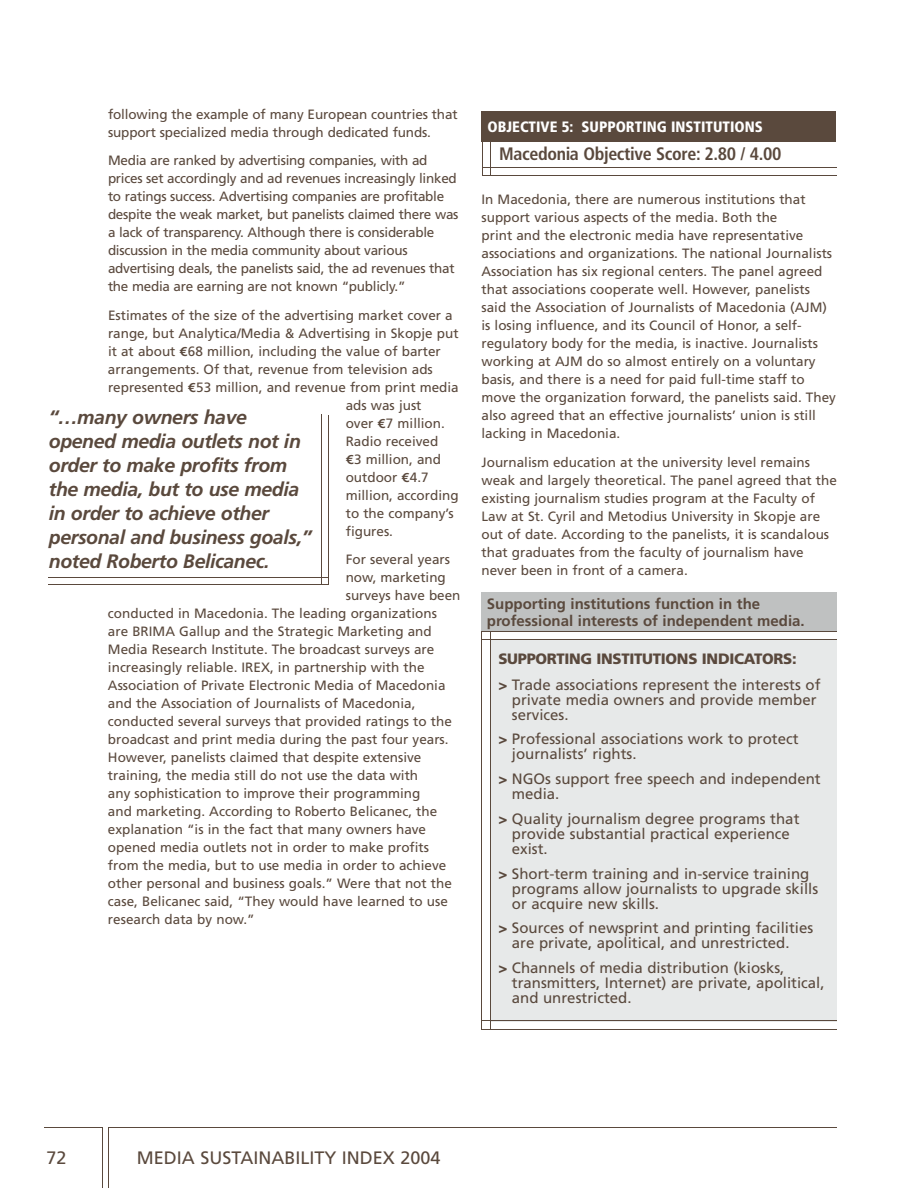
<style>
.page{position:relative;width:918px;height:1188px;background:#fff}
.page>*{position:absolute;margin:0;border:0;box-sizing:border-box;transform-origin:0 0}
.t1{font:italic 700 19.5px/24px "Frutiger";letter-spacing:-.02em;color:#5a493d}
.t2{font:700 condensed 18px "Frutiger";letter-spacing:-.02em;color:#5a493d}
.t3{font:18px "Frutiger";color:#5a493d}
.t4{font:15px/15px "Frutiger";color:#5a493d}
.t5{font:700 15px/16.5px "Frutiger";color:#5a493d}
.t6{font:900 condensed 15px "Frutiger";color:#fff}
.t7{font:13.5px/18px "Frutiger";color:#5a493d}
.t8{font:13.5px/18px "Frutiger";letter-spacing:-.02em;color:#5a493d}
.s1{font-family:"Euro Sans ITC";font-weight:700}
.s2{font-weight:900}
</style>
<div class="page">
<hr style="left:44px;top:1127px;width:59px;height:1px;background:#5a493d">
<hr style="left:109px;top:1127px;width:728px;height:1px;background:#5a493d">
<hr style="left:109px;top:1127px;width:1px;height:61px;background:#5a493d">
<hr style="left:102px;top:1127px;width:1px;height:61px;background:#5a493d">
<hr style="left:483px;top:167px;width:354px;height:1px;background:#5a493d">
<hr style="left:483px;top:175px;width:354px;height:1px;background:#5a493d">
<hr style="left:490px;top:139px;width:1px;height:36px;background:#5a493d">
<hr style="left:482px;top:139px;width:1px;height:36px;background:#5a493d">
<div style="left:482px;top:111px;width:354px;height:31px;background:#5a493d"></div>
<div style="left:490px;top:640px;width:347px;height:381px;background:#e7e9e9"></div>
<div style="left:482px;top:592px;width:355px;height:39px;background:#bfc1c1"></div>
<hr style="left:482px;top:631px;width:355px;height:1px;background:#5a493d">
<hr style="left:482px;top:639px;width:355px;height:1px;background:#5a493d">
<hr style="left:482px;top:1021px;width:355px;height:1px;background:#5a493d">
<hr style="left:482px;top:1029px;width:355px;height:1px;background:#5a493d">
<hr style="left:490px;top:632px;width:1px;height:397px;background:#5a493d">
<hr style="left:482px;top:632px;width:1px;height:397px;background:#5a493d">
<hr style="left:321px;top:415px;width:1px;height:169px;background:#5a493d">
<hr style="left:328px;top:415px;width:1px;height:169px;background:#5a493d">
<hr style="left:48px;top:577px;width:280px;height:1px;background:#5a493d">
<hr style="left:48px;top:584px;width:281px;height:1px;background:#5a493d">
<p class="t7" style="left:108px;top:105px;width:351px">following the example of many European countries that support specialized media through dedicated funds.</p>
<p class="t8" style="left:108px;top:151px;width:352px">Media are ranked by advertising companies, with ad prices set accordingly and ad revenues increasingly linked to ratings success. Advertising companies are profitable despite the weak market, but panelists claimed there was a lack of transparency. Although there is considerable discussion in the media community about various advertising deals, the panelists said, the ad revenues that the media are earning are not known “publicly.”</p>
<p class="t7" style="left:108px;top:306px;width:346px">Estimates of the size of the advertising market cover a</p>
<p class="t7" style="left:108px;top:324px;width:352px">range, but Analytica/Media &amp; Advertising in Skopje put</p>
<p class="t7" style="left:108px;top:342px;width:334px">it at about <span class="s1">E</span>68 million, including the value of barter</p>
<p class="t7" style="left:108px;top:360px;width:326px">arrangements. Of that, revenue from television ads</p>
<p class="t7" style="left:108px;top:378px;width:352px">represented <span class="s1">E</span>53 million, and revenue from print media</p>
<p class="t7" style="left:346px;top:396px;width:77px">ads was just</p>
<p class="t7" style="left:346px;top:414px;width:101px">over <span class="s1">E</span>7 million.</p>
<p class="t7" style="left:346px;top:432px;width:94px">Radio received</p>
<p class="t7" style="left:346px;top:450px;width:97px"><span class="s1">E</span>3 million, and</p>
<p class="t7" style="left:346px;top:468px;width:84px">outdoor <span class="s1">E</span>4.7</p>
<p class="t7" style="left:346px;top:486px;width:114px">million, according</p>
<p class="t7" style="left:346px;top:504px;width:110px">to the company’s</p>
<p class="t7" style="left:346px;top:522px;width:49px">figures.</p>
<p class="t7" style="left:346px;top:550px;width:106px">For several years</p>
<p class="t7" style="left:346px;top:568px;width:102px">now, marketing</p>
<p class="t7" style="left:346px;top:586px;width:116px">surveys have been</p>
<p class="t7" style="left:108px;top:604px;width:330px">conducted in Macedonia. The leading organizations</p>
<p class="t7" style="left:108px;top:622px;width:325px">are BRIMA Gallup and the Strategic Marketing and</p>
<p class="t7" style="left:108px;top:640px;width:328px">Media Research Institute. The broadcast surveys are</p>
<p class="t7" style="left:108px;top:658px;width:318px">increasingly reliable. IREX, in partnership with the</p>
<p class="t7" style="left:108px;top:676px;width:339px">Association of Private Electronic Media of Macedonia</p>
<p class="t7" style="left:108px;top:694px;width:309px">and the Association of Journalists of Macedonia,</p>
<p class="t7" style="left:108px;top:712px;width:345px">conducted several surveys that provided ratings to the</p>
<p class="t7" style="left:108px;top:730px;width:342px">broadcast and print media during the past four years.</p>
<p class="t7" style="left:108px;top:748px;width:315px">However, panelists claimed that despite extensive</p>
<p class="t7" style="left:108px;top:766px;width:312px">training, the media still do not use the data with</p>
<p class="t7" style="left:108px;top:784px;width:314px">any sophistication to improve their programming</p>
<p class="t7" style="left:108px;top:802px;width:331px">and marketing. According to Roberto Belicanec, the</p>
<p class="t7" style="left:108px;top:820px;width:320px">explanation “is in the fact that many owners have</p>
<p class="t7" style="left:108px;top:838px;width:323px">opened media outlets not in order to make profits</p>
<p class="t7" style="left:108px;top:856px;width:340px">from the media, but to use media in order to achieve</p>
<p class="t7" style="left:108px;top:874px;width:345px">other personal and business goals.” Were that not the</p>
<p class="t7" style="left:108px;top:892px;width:341px">case, Belicanec said, “They would have learned to use</p>
<p class="t7" style="left:108px;top:910px;width:148px">research data by now.”</p>
<h1 class="t1" style="left:49px;top:405px;width:264px">“…many owners have opened media outlets not in order to make profits from the media, but to use media in order to achieve other personal and business goals,” noted Roberto Belicanec.</h1>
<p class="t6" style="left:488px;top:118px;width:277px">OBJECTIVE 5: SUPPORTING INSTITUTIONS</p>
<h2 class="t2" style="left:499px;top:143px;width:284px">Macedonia Objective Score: 2.80 / 4.00</h2>
<p class="t7" style="left:482px;top:190px;width:356px">In Macedonia, there are numerous institutions that support various aspects of the media. Both the<br>print and the electronic media have representative associations and organizations. The national Journalists Association has six regional centers. The panel agreed that associations cooperate well. However, panelists said the Association of Journalists of Macedonia (AJM) is losing influence, and its Council of Honor, a self&shy;regulatory body for the media, is inactive. Journalists working at AJM do so almost entirely on a voluntary basis, and there is a need for paid full-time staff to move the organization forward, the panelists said. They also agreed that an effective journalists’ union is still lacking in Macedonia.</p>
<p class="t7" style="left:482px;top:453px;width:357px">Journalism education at the university level remains weak and largely theoretical. The panel agreed that the existing journalism studies program at the Faculty of Law at St. Cyril and Metodius University in Skopje are out of date. According to the panelists, it is scandalous that graduates from the faculty of journalism have never been in front of a camera.</p>
<p class="t5" style="left:487px;top:596px;width:319px">Supporting institutions function in the professional interests of independent media.</p>
<p class="t4" style="left:498px;top:646px;width:324px;line-height:25.8px"><span class="s2">SUPPORTING INSTITUTIONS INDICATORS:<br>&gt;</span> Trade associations represent the interests of</p>
<p class="t4" style="left:512px;top:692px;width:306px">private media owners and provide member services.</p>
<p class="t4" style="left:512px;top:732px;width:288px;text-indent:-13px"><span class="s2">&gt;</span> Professional associations work to protect journalists’ rights.</p>
<p class="t4" style="left:512px;top:771px;width:310px;text-indent:-14px"><span class="s2">&gt;</span> NGOs support free speech and independent media.</p>
<p class="t4" style="left:512px;top:811px;width:289px;text-indent:-13px"><span class="s2">&gt;</span> Quality journalism degree programs that provide substantial practical experience exist.</p>
<p class="t4" style="left:512px;top:866px;width:308px;text-indent:-13px"><span class="s2">&gt;</span> Short-term training and in-service training programs allow journalists to upgrade skills or acquire new skills.</p>
<p class="t4" style="left:512px;top:921px;width:303px;text-indent:-13px"><span class="s2">&gt;</span> Sources of newsprint and printing facilities are private, apolitical, and unrestricted.</p>
<p class="t4" style="left:512px;top:960px;width:314px;text-indent:-13px"><span class="s2">&gt;</span> Channels of media distribution (kiosks, transmitters, Internet) are private, apolitical, and unrestricted.</p>
<h2 class="t3" style="left:46px;top:1147px;width:22px">72</h2>
<h2 class="t3" style="left:137px;top:1147px;width:305px">MEDIA SUSTAINABILITY INDEX 2004</h2>
</div>
